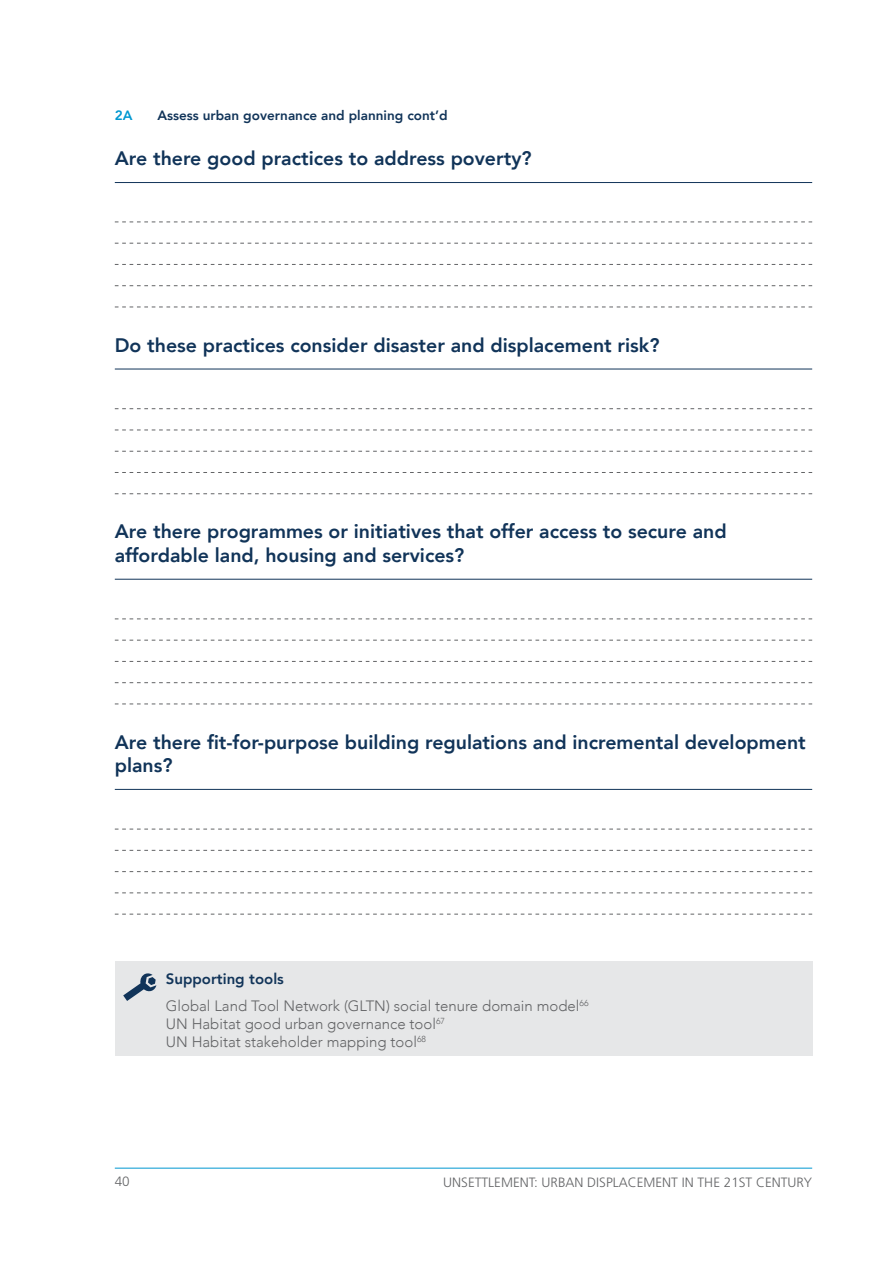
<style>
.page{position:relative;width:893px;height:1263px;background:#fff}
.page>*{position:absolute;margin:0;border:0;box-sizing:border-box;transform-origin:0 0}
.t1{font:800 19.5px/23.4px "Avenir";color:#113459}
.t2{font:300 15px/26.5px "Avenir";color:#636466}
.t3{font:300 13.5px "Frutiger LT Std";color:#636466}
.t4{font:800 13.5px "Avenir";color:#113459}
.t5{font:800 13.5px "Avenir";color:#0098d1}
.s1{font-weight:800;color:#113459}
</style>
<div class="page">
<hr style="left:115px;top:182px;width:697px;height:1px;background:#113459">
<hr style="left:115px;top:369px;width:697px;height:1px;background:#113459">
<hr style="left:115px;top:579px;width:697px;height:1px;background:#113459">
<hr style="left:115px;top:789px;width:697px;height:1px;background:#113459">
<svg style="left:115px;top:222px;width:697px;height:1px"></svg>
<svg style="left:115px;top:243px;width:697px;height:1px"></svg>
<svg style="left:115px;top:264px;width:697px;height:1px"></svg>
<svg style="left:115px;top:285px;width:697px;height:1px"></svg>
<svg style="left:115px;top:307px;width:697px;height:1px"></svg>
<svg style="left:115px;top:408px;width:697px;height:1px"></svg>
<svg style="left:115px;top:430px;width:697px;height:1px"></svg>
<svg style="left:115px;top:451px;width:697px;height:1px"></svg>
<svg style="left:115px;top:472px;width:697px;height:1px"></svg>
<svg style="left:115px;top:493px;width:697px;height:1px"></svg>
<svg style="left:115px;top:619px;width:697px;height:1px"></svg>
<svg style="left:115px;top:640px;width:697px;height:1px"></svg>
<svg style="left:115px;top:661px;width:697px;height:1px"></svg>
<svg style="left:115px;top:682px;width:697px;height:1px"></svg>
<svg style="left:115px;top:704px;width:697px;height:1px"></svg>
<svg style="left:115px;top:829px;width:697px;height:1px"></svg>
<svg style="left:115px;top:850px;width:697px;height:1px"></svg>
<svg style="left:115px;top:871px;width:697px;height:1px"></svg>
<svg style="left:115px;top:893px;width:697px;height:1px"></svg>
<svg style="left:115px;top:914px;width:697px;height:1px"></svg>
<div style="left:115px;top:961px;width:697px;height:94px;background:#e6e7e8"></div>
<svg style="left:123px;top:973px;width:33px;height:28px"></svg>
<hr style="left:115px;top:1168px;width:697px;height:1px;background:#0098d1">
<p class="t5" style="left:115px;top:105px;width:19px">2A</p>
<p class="t4" style="left:157px;top:105px;width:292px">Assess urban governance and planning cont’d</p>
<p class="t1" style="left:115px;top:147px;width:418px">Are there good practices to address poverty?</p>
<p class="t1" style="left:115px;top:333px;width:546px">Do these practices consider disaster and displacement risk?</p>
<p class="t1" style="left:115px;top:520px;width:613px">Are there programmes or initiatives that offer access to secure and affordable land, housing and services?</p>
<p class="t1" style="left:115px;top:730px;width:692px">Are there fit-for-purpose building regulations and incremental development plans?</p>
<p class="t2" style="left:166px;top:966px;width:424px"><span class="s1">Supporting tools<br></span>Global Land Tool Network (GLTN) social tenure domain model<sup>66</sup></p>
<p class="t2" style="left:166px;top:1015px;width:281px;line-height:18px">UN Habitat good urban governance tool<sup>67<br></sup>UN Habitat stakeholder mapping tool<sup>68</sup></p>
<p class="t3" style="left:115px;top:1174px;width:17px">40</p>
<p class="t3" style="left:443px;top:1174px;width:370px">UNSETTLEMENT: URBAN DISPLACEMENT IN THE 21ST CENTURY</p>
</div>
